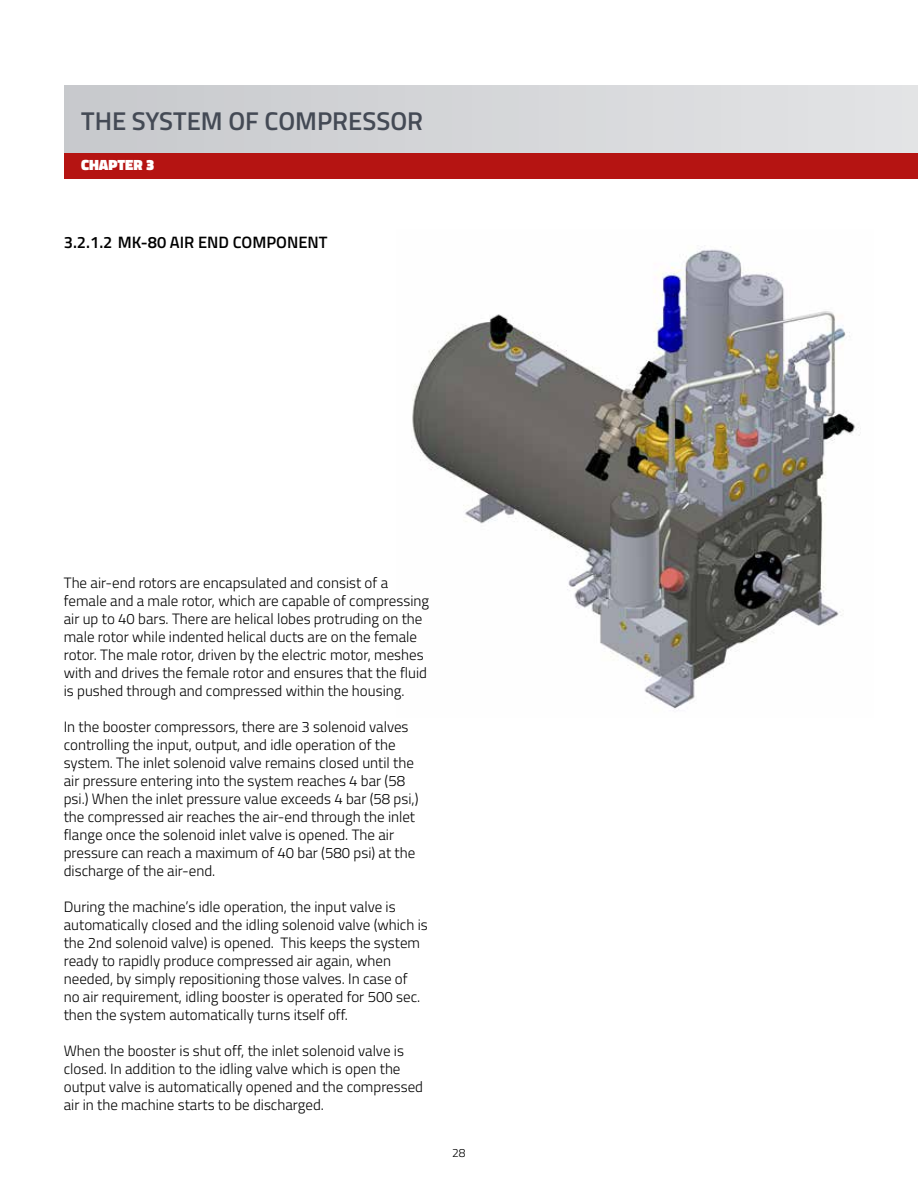
<style>
.page{position:relative;width:918px;height:1188px;background:#fff}
.page>*{position:absolute;margin:0;border:0;box-sizing:border-box;transform-origin:0 0}
.t1{font:600 25.65px "Titillium Web";color:#444a55}
.t2{font:600 16.5px "Titillium Web";color:#000}
.t3{font:300 15px/18px "Titillium Web";color:#000}
.t4{font:900 15px "Titillium Web";color:#fff}
.t5{font:300 12px "Titillium Web";color:#000}
</style>
<div class="page">
<div style="left:64px;top:85px;width:854px;height:71px;background:linear-gradient(to right,#c7c9cc,#e3e4e5)"></div>
<div style="left:64px;top:153px;width:854px;height:26px;background:#b51412"></div>
<img style="left:412px;top:246px;width:449px;height:464px">
<h1 class="t1" style="left:81px;top:102px;width:343px">THE SYSTEM OF COMPRESSOR</h1>
<p class="t4" style="left:81px;top:154px;width:75px">CHAPTER 3</p>
<p class="t2" style="left:64px;top:230px;width:265px">3.2.1.2 MK-80 AIR END COMPONENT</p>
<p class="t3" style="left:64px;top:573px;width:367px">The air-end rotors are encapsulated and consist of a female and a male rotor, which are capable of compressing air up to 40 bars. There are helical lobes protruding on the male rotor while indented helical ducts are on the female rotor. The male rotor, driven by the electric motor, meshes with and drives the female rotor and ensures that the fluid is pushed through and compressed within the housing.</p>
<p class="t3" style="left:64px;top:717px;width:356px">In the booster compressors, there are 3 solenoid valves controlling the input, output, and idle operation of the system. The inlet solenoid valve remains closed until the air pressure entering into the system reaches 4 bar (58 psi.) When the inlet pressure value exceeds 4 bar (58 psi,) the compressed air reaches the air-end through the inlet flange once the solenoid inlet valve is opened. The air pressure can reach a maximum of 40 bar (580 psi) at the discharge of the air-end.</p>
<p class="t3" style="left:64px;top:897px;width:366px">During the machine’s idle operation, the input valve is automatically closed and the idling solenoid valve (which is the 2nd solenoid valve) is opened. This keeps the system ready to rapidly produce compressed air again, when needed, by simply repositioning those valves. In case of<br>no air requirement, idling booster is operated for 500 sec. then the system automatically turns itself off.</p>
<p class="t3" style="left:64px;top:1041px;width:361px">When the booster is shut off, the inlet solenoid valve is closed. In addition to the idling valve which is open the output valve is automatically opened and the compressed air in the machine starts to be discharged.</p>
<p class="t5" style="left:452px;top:1144px;width:15px">28</p>
</div>
